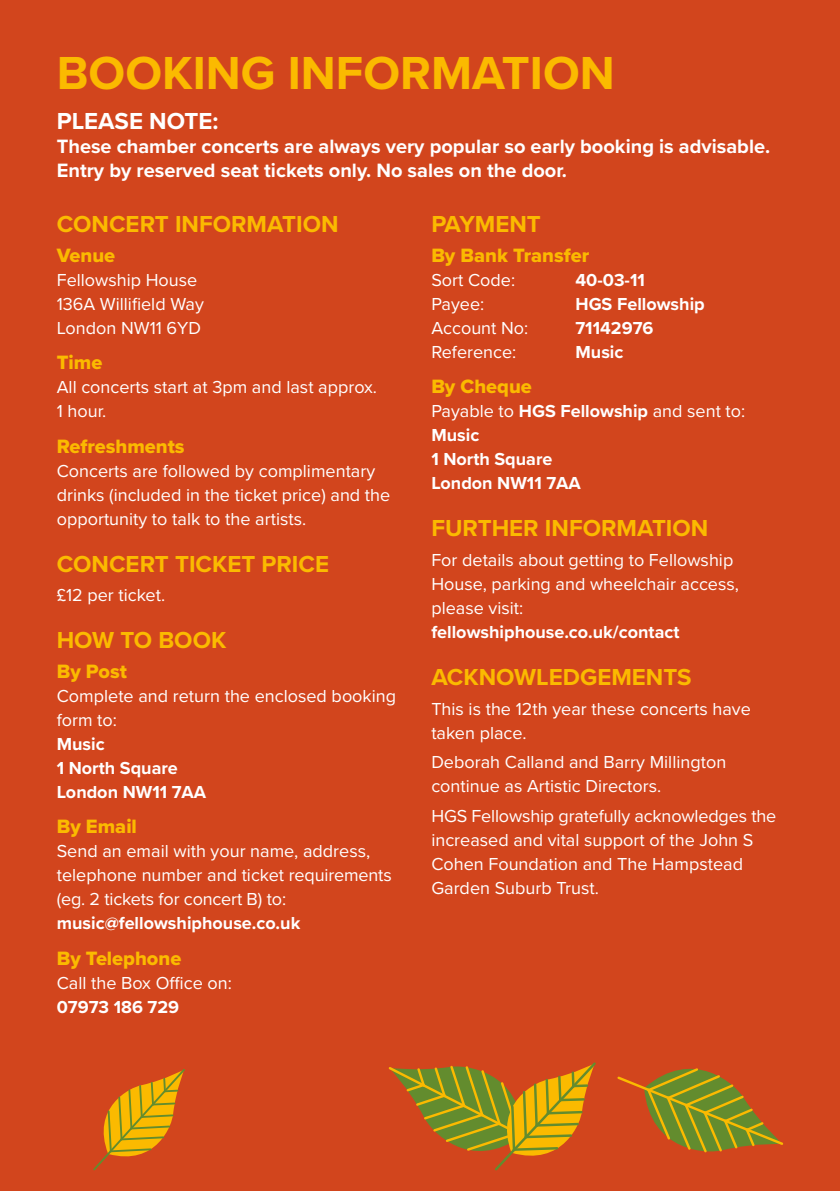
<style>
.page{position:relative;width:840px;height:1191px;background:#fff}
.page>*{position:absolute;margin:0;border:0;box-sizing:border-box;transform-origin:0 0}
.t1{font:700 48px "Proxima Nova";color:#fbba00}
.t2{font:700 24px "Proxima Nova";color:#fbba00}
.t3{font:700 24px "Proxima Nova";color:#fff}
.t4{font:700 20px/24px "Proxima Nova";color:#fff}
.t5{font:20px "Proxima Nova Extrabld";color:#fbba00}
.t6{font:18px/24px "Proxima Nova";color:#fff}
.t7{font:700 18px/24px "Proxima Nova";color:#fff}
.s1{font-weight:400}
</style>
<div class="page">
<div style="left:0;top:0;width:839px;height:1191px;background:#d2451d"></div>
<svg style="left:617px;top:1068px;width:167px;height:85px"></svg>
<svg style="left:93px;top:1069px;width:92px;height:102px"></svg>
<svg style="left:388px;top:1062px;width:208px;height:109px"></svg>
<h1 class="t1" style="left:57px;top:37px;width:559px">BOOKING INFORMATION</h1>
<h2 class="t3" style="left:57px;top:103px;width:163px">PLEASE NOTE:</h2>
<p class="t4" style="left:57px;top:134px;width:714px">These chamber concerts are always very popular so early booking is advisable.<br>Entry by reserved seat tickets only. No sales on the door.</p>
<h2 class="t2" style="left:57px;top:206px;width:283px">CONCERT INFORMATION</h2>
<p class="t5" style="left:57px;top:240px;width:60px">Venue</p>
<p class="t6" style="left:57px;top:267px;width:148px">Fellowship House<br>136A Willifield Way<br>London NW11 6YD</p>
<p class="t5" style="left:57px;top:347px;width:47px">Time</p>
<p class="t6" style="left:57px;top:374px;width:321px">All concerts start at 3pm and last approx.<br>1 hour.</p>
<p class="t5" style="left:57px;top:431px;width:129px">Refreshments</p>
<p class="t6" style="left:57px;top:458px;width:335px">Concerts are followed by complimentary drinks (included in the ticket price) and the opportunity to talk to the artists.</p>
<h2 class="t2" style="left:57px;top:545px;width:273px">CONCERT TICKET PRICE</h2>
<p class="t6" style="left:57px;top:582px;width:110px">£12 per ticket.</p>
<h2 class="t2" style="left:57px;top:622px;width:171px">HOW TO BOOK</h2>
<p class="t5" style="left:57px;top:656px;width:72px">By Post</p>
<p class="t6" style="left:57px;top:683px;width:341px">Complete and return the enclosed booking form to:</p>
<p class="t7" style="left:57px;top:731px;width:151px">Music<br>1 North Square<br>London NW11 7AA</p>
<p class="t5" style="left:57px;top:811px;width:82px">By Email</p>
<p class="t6" style="left:57px;top:838px;width:336px">Send an email with your name, address, telephone number and ticket requirements (eg. 2 tickets for concert B) to:</p>
<p class="t7" style="left:57px;top:911px;width:245px">music@fellowshiphouse.co.uk</p>
<p class="t5" style="left:57px;top:943px;width:126px">By Telephone</p>
<p class="t6" style="left:57px;top:970px;width:176px">Call the Box Office on:</p>
<p class="t7" style="left:57px;top:994px;width:124px">07973 186 729</p>
<h2 class="t2" style="left:431px;top:206px;width:111px">PAYMENT</h2>
<p class="t5" style="left:431px;top:240px;width:159px">By Bank Transfer</p>
<p class="t6" style="left:431px;top:267px;width:85px">Sort Code:</p>
<p class="t7" style="left:575px;top:267px;width:71px">40-03-11</p>
<p class="t6" style="left:431px;top:291px;width:54px">Payee:</p>
<p class="t7" style="left:575px;top:291px;width:131px">HGS Fellowship</p>
<p class="t6" style="left:431px;top:315px;width:98px">Account No:</p>
<p class="t7" style="left:575px;top:315px;width:79px">71142976</p>
<p class="t6" style="left:431px;top:339px;width:86px">Reference:</p>
<p class="t7" style="left:575px;top:339px;width:49px">Music</p>
<p class="t5" style="left:431px;top:371px;width:102px">By Cheque</p>
<p class="t7" style="left:431px;top:399px;width:315px"><span class="s1">Payable to</span> HGS Fellowship <span class="s1">and sent to:<br></span>Music<br>1 North Square<br>London NW11 7AA</p>
<h2 class="t2" style="left:431px;top:510px;width:278px">FURTHER INFORMATION</h2>
<p class="t6" style="left:431px;top:547px;width:309px">For details about getting to Fellowship<br>House, parking and wheelchair access, please visit:</p>
<p class="t7" style="left:431px;top:619px;width:249px">fellowshiphouse.co.uk/contact</p>
<h2 class="t2" style="left:431px;top:659px;width:262px">ACKNOWLEDGEMENTS</h2>
<p class="t6" style="left:431px;top:696px;width:321px">This is the 12th year these concerts have taken place.</p>
<p class="t6" style="left:431px;top:749px;width:296px">Deborah Calland and Barry Millington continue as Artistic Directors.</p>
<p class="t6" style="left:431px;top:803px;width:346px">HGS Fellowship gratefully acknowledges the increased and vital support of the John S Cohen Foundation and The Hampstead Garden Suburb Trust.</p>
</div>
